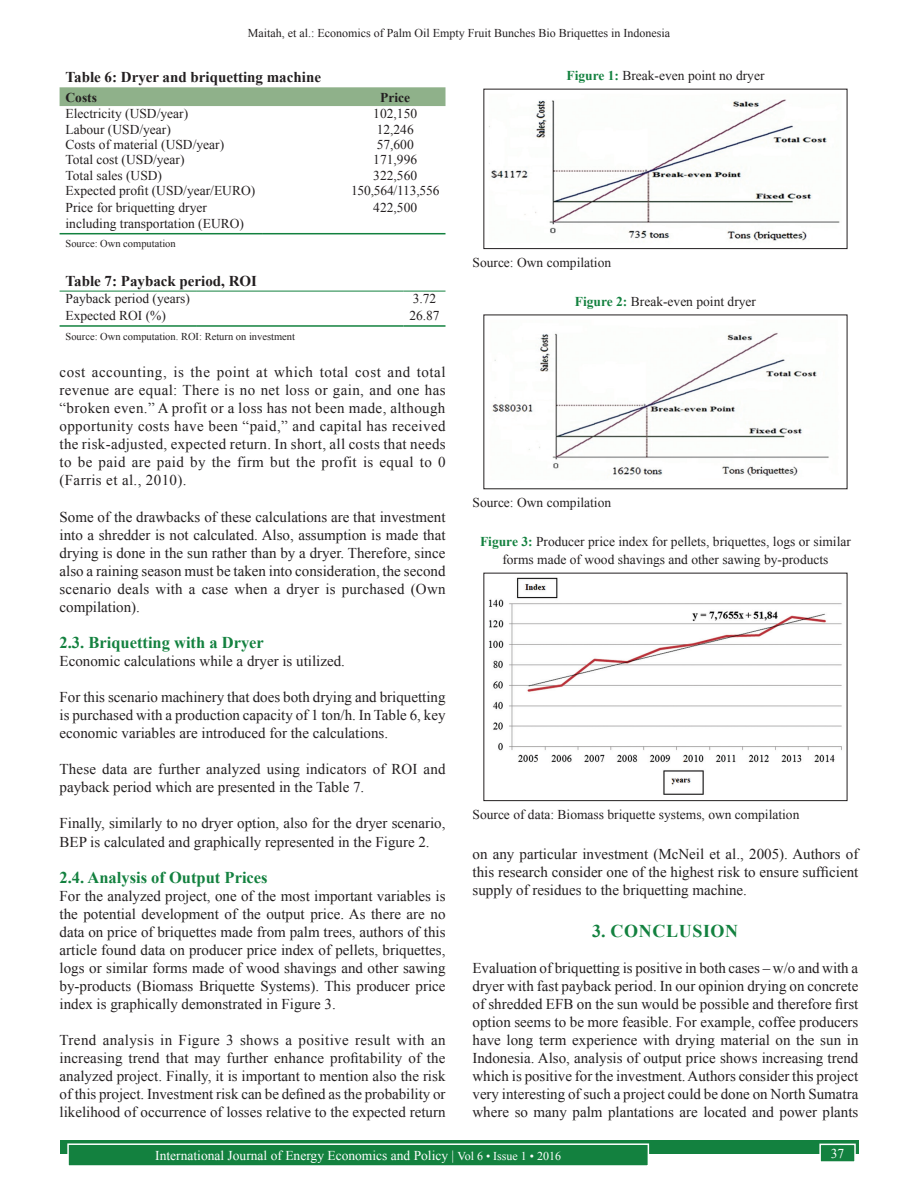
<style>
.page{position:relative;width:918px;height:1188px;background:#fff}
.page>*{position:absolute;margin:0;border:0;box-sizing:border-box;transform-origin:0 0}
.t1{font:700 18px "Times New Roman";letter-spacing:.035em;color:#13813f}
.t2{font:700 16.5px "Times New Roman";color:#13813f}
.TX{font:15px/18px "Times New Roman";color:#231f20;text-align:justify}
.TT{font:700 15px "Times New Roman";color:#231f20}
.TB{font:13.5px "Times New Roman";color:#231f20}
.FGC{font:13.5px/18px "Times New Roman";color:#231f20;text-align:center}
.FGC_SRC{font:13.5px "Times New Roman";color:#231f20}
.TBL{font:13.5px/16.2px "Times New Roman";color:#231f20}
.Folio{font:13.5px "Times New Roman";color:#fff}
.TCH{font:700 13.5px "Times New Roman";color:#231f20}
.t3{font:12px "Times New Roman";color:#231f20}
.TFN{font:10.5px "Times New Roman";color:#231f20}
.s1{font-weight:700;color:#13813f}
.s2{font-size:12px}
</style>
<div class="page">
<div style="left:60px;top:1140px;width:798px;height:13px;background:#13813f"></div>
<div style="left:68px;top:1144px;width:580px;height:22px;background:#13813f"></div>
<div style="left:67px;top:1143px;width:582px;height:24px;border:2px solid #fff"></div>
<div style="left:820px;top:1144px;width:35px;height:18px;background:#13813f"></div>
<div style="left:819px;top:1144px;width:37px;height:19px;border:2px solid #fff"></div>
<div style="left:60px;top:87px;width:386px;height:19px;background:#8fb18a"></div>
<hr style="left:60px;top:233px;width:202px;height:1px;background:#13813f">
<hr style="left:262px;top:233px;width:83px;height:1px;background:#13813f">
<hr style="left:345px;top:233px;width:101px;height:1px;background:#13813f">
<hr style="left:60px;top:325px;width:136px;height:2px;background:#13813f">
<hr style="left:196px;top:325px;width:208px;height:2px;background:#13813f">
<hr style="left:404px;top:325px;width:42px;height:2px;background:#13813f">
<hr style="left:60px;top:291px;width:136px;height:1px;background:#13813f">
<hr style="left:196px;top:291px;width:208px;height:1px;background:#13813f">
<hr style="left:404px;top:291px;width:42px;height:1px;background:#13813f">
<img style="left:489px;top:99px;width:351px;height:142px">
<div style="left:484px;top:89px;width:363px;height:160px;border:1px solid #231f20"></div>
<img style="left:492px;top:333px;width:337px;height:143px">
<img style="left:489px;top:577px;width:353px;height:218px">
<div style="left:484px;top:573px;width:363px;height:228px;border:1px solid #231f20"></div>
<p class="t3" style="left:248px;top:25px;width:424px">Maitah, et al.: Economics of Palm Oil Empty Fruit Bunches Bio Briquettes in Indonesia</p>
<p class="TT" style="left:66px;top:66px;width:257px">Table 6: Dryer and briquetting machine</p>
<p class="TCH" style="left:66px;top:87px;width:33px">Costs</p>
<p class="TCH" style="left:380px;top:87px;width:31px">Price</p>
<p class="TB" style="left:66px;top:104px;width:124px">Electricity (USD/year)</p>
<p class="TB" style="left:373px;top:104px;width:45px">102,150</p>
<p class="TB" style="left:66px;top:120px;width:107px">Labour (USD/year)</p>
<p class="TB" style="left:377px;top:120px;width:39px">12,246</p>
<p class="TB" style="left:66px;top:135px;width:160px">Costs of material (USD/year)</p>
<p class="TB" style="left:377px;top:135px;width:39px">57,600</p>
<p class="TB" style="left:66px;top:150px;width:121px">Total cost (USD/year)</p>
<p class="TB" style="left:373px;top:150px;width:45px">171,996</p>
<p class="TB" style="left:66px;top:166px;width:98px">Total sales (USD)</p>
<p class="TB" style="left:373px;top:166px;width:45px">322,560</p>
<p class="TB" style="left:66px;top:181px;width:191px">Expected profit (USD/year/EURO)</p>
<p class="TB" style="left:351px;top:181px;width:90px">150,564/113,556</p>
<p class="TBL" style="left:66px;top:199px;width:180px">Price for briquetting dryer including transportation (EURO)</p>
<p class="TBL" style="left:373px;top:199px;width:45px">422,500</p>
<p class="TFN" style="left:66px;top:236px;width:112px">Source: Own computation</p>
<p class="TT" style="left:66px;top:270px;width:193px">Table 7: Payback period, ROI</p>
<p class="TB" style="left:66px;top:289px;width:126px">Payback period (years)</p>
<p class="TB" style="left:413px;top:289px;width:25px">3.72</p>
<p class="TBL" style="left:66px;top:307px;width:102px">Expected ROI (%)</p>
<p class="TBL" style="left:410px;top:307px;width:31px">26.87</p>
<p class="TFN" style="left:66px;top:329px;width:231px">Source: Own computation. ROI: Return on investment</p>
<p class="TX" style="left:60px;top:363px;width:388px">cost accounting, is the point at which total cost and total revenue are equal: There is no net loss or gain, and one has “broken even.” A profit or a loss has not been made, although opportunity costs have been “paid,” and capital has received the risk-adjusted, expected return. In short, all costs that needs to be paid are paid by the firm but the profit is equal to 0 (Farris et al., 2010).</p>
<p class="TX" style="left:60px;top:507px;width:388px">Some of the drawbacks of these calculations are that investment into a shredder is not calculated. Also, assumption is made that drying is done in the sun rather than by a dryer. Therefore, since also a raining season must be taken into consideration, the second scenario deals with a case when a dryer is purchased (Own compilation).</p>
<h2 class="t2" style="left:60px;top:631px;width:206px">2.3. Briquetting with a Dryer</h2>
<p class="TX" style="left:60px;top:652px;width:287px">Economic calculations while a dryer is utilized.</p>
<p class="TX" style="left:60px;top:688px;width:387px">For this scenario machinery that does both drying and briquetting is purchased with a production capacity of 1 ton/h. In Table 6, key economic variables are introduced for the calculations.</p>
<p class="TX" style="left:60px;top:760px;width:387px">These data are further analyzed using indicators of ROI and payback period which are presented in the Table 7.</p>
<p class="TX" style="left:60px;top:814px;width:387px">Finally, similarly to no dryer option, also for the dryer scenario,<br>BEP is calculated and graphically represented in the Figure 2.</p>
<h2 class="t2" style="left:60px;top:865px;width:210px">2.4. Analysis of Output Prices</h2>
<p class="TX" style="left:60px;top:886px;width:387px">For the analyzed project, one of the most important variables is the potential development of the output price. As there are no data on price of briquettes made from palm trees, authors of this article found data on producer price index of pellets, briquettes, logs or similar forms made of wood shavings and other sawing by-products (Biomass Briquette Systems). This producer price index is graphically demonstrated in Figure 3.</p>
<p class="TX" style="left:60px;top:1031px;width:388px">Trend analysis in Figure 3 shows a positive result with an increasing trend that may further enhance profitability of the analyzed project. Finally, it is important to mention also the risk of this project. Investment risk can be defined as the probability or likelihood of occurrence of losses relative to the expected return</p>
<p class="FGC" style="left:566px;top:66px;width:200px"><span class="s1">Figure 1:</span> Break-even point no dryer</p>
<p class="FGC_SRC" style="left:472px;top:253px;width:140px">Source: Own compilation</p>
<p class="FGC" style="left:575px;top:292px;width:183px"><span class="s1">Figure 2:</span> Break-even point dryer</p>
<p class="FGC_SRC" style="left:472px;top:493px;width:140px">Source: Own compilation</p>
<p class="FGC" style="left:480px;top:532px;width:372px"><span class="s1">Figure 3:</span> Producer price index for pellets, briquettes, logs or similar forms made of wood shavings and other sawing by-products</p>
<p class="FGC_SRC" style="left:472px;top:805px;width:328px">Source of data: Biomass briquette systems, own compilation</p>
<p class="TX" style="left:472px;top:844px;width:387px">on any particular investment (McNeil et al., 2005). Authors of this research consider one of the highest risk to ensure sufficient supply of residues to the briquetting machine.</p>
<h1 class="t1" style="left:592px;top:918px;width:147px">3. CONCLUSION</h1>
<p class="TX" style="left:472px;top:959px;width:388px">Evaluation of briquetting is positive in both cases – w/o and with a dryer with fast payback period. In our opinion drying on concrete of shredded EFB on the sun would be possible and therefore first option seems to be more feasible. For example, coffee producers have long term experience with drying material on the sun in Indonesia. Also, analysis of output price shows increasing trend which is positive for the investment. Authors consider this project very interesting of such a project could be done on North Sumatra where so many palm plantations are located and power plants</p>
<p class="Folio" style="left:155px;top:1146px;width:407px">International Journal of Energy Economics and Policy | <span class="s2">Vol 6 • Issue 1 • 2016</span></p>
<p class="Folio" style="left:831px;top:1144px;width:15px">37</p>
</div>
